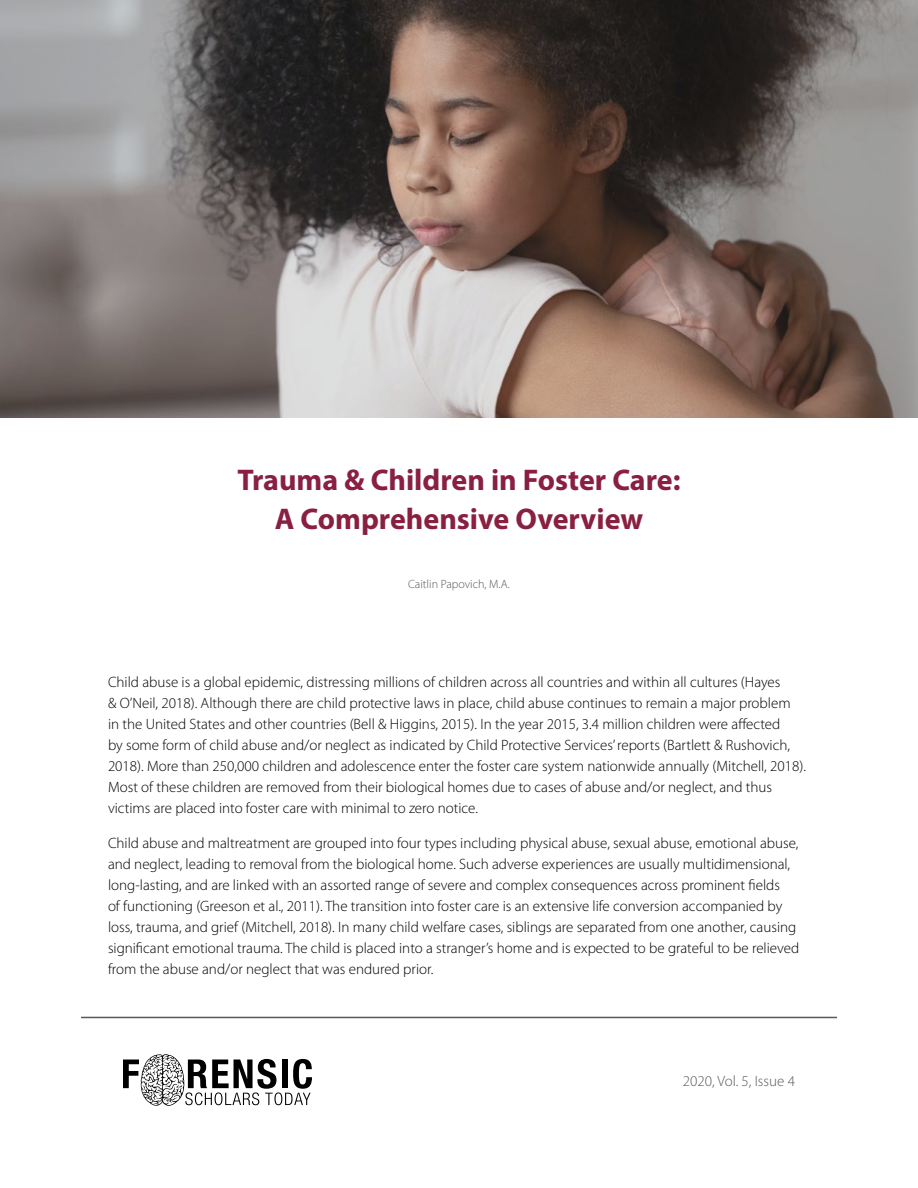
<style>
.page{position:relative;width:918px;height:1188px;background:#fff}
.page>*{position:absolute;margin:0;border:0;box-sizing:border-box;transform-origin:0 0}
.t1{font:700 30px/39px "Myriad Pro";color:#891f41;text-align:center}
.Body_Copy{font:300 15px/21px "Myriad Pro";color:#000}
.t2{font:300 15px "Myriad Pro";color:#58595b}
.Title_Author{font:300 12px "Myriad Pro";color:#58595b}
</style>
<div class="page">
<svg style="left:123px;top:1054px;width:189px;height:52px"></svg>
<hr style="left:81px;top:1017px;width:756px;height:1px;background:#58595b">
<img style="left:0;top:0;width:918px;height:417px">
<h1 class="t1" style="left:237px;top:459px;width:445px">Trauma &amp; Children in Foster Care:<br>A Comprehensive Overview</h1>
<p class="Title_Author" style="left:408px;top:577px;width:103px">Caitlin Papovich, M.A.</p>
<p class="Body_Copy" style="left:108px;top:672px;width:699px">Child abuse is a global epidemic, distressing millions of children across all countries and within all cultures (Hayes<br>&amp; O’Neil, 2018). Although there are child protective laws in place, child abuse continues to remain a major problem<br>in the United States and other countries (Bell &amp; Higgins, 2015). In the year 2015, 3.4 million children were affected<br>by some form of child abuse and/or neglect as indicated by Child Protective Services’ reports (Bartlett &amp; Rushovich, 2018). More than 250,000 children and adolescence enter the foster care system nationwide annually (Mitchell, 2018).<br>Most of these children are removed from their biological homes due to cases of abuse and/or neglect, and thus victims are placed into foster care with minimal to zero notice.</p>
<p class="Body_Copy" style="left:108px;top:833px;width:693px">Child abuse and maltreatment are grouped into four types including physical abuse, sexual abuse, emotional abuse, and neglect, leading to removal from the biological home. Such adverse experiences are usually multidimensional, long-lasting, and are linked with an assorted range of severe and complex consequences across prominent fields<br>of functioning (Greeson et al., 2011). The transition into foster care is an extensive life conversion accompanied by loss, trauma, and grief (Mitchell, 2018). In many child welfare cases, siblings are separated from one another, causing significant emotional trauma. The child is placed into a stranger’s home and is expected to be grateful to be relieved from the abuse and/or neglect that was endured prior.</p>
<p class="t2" style="left:683px;top:1072px;width:114px">2020, Vol. 5, Issue 4</p>
</div>
